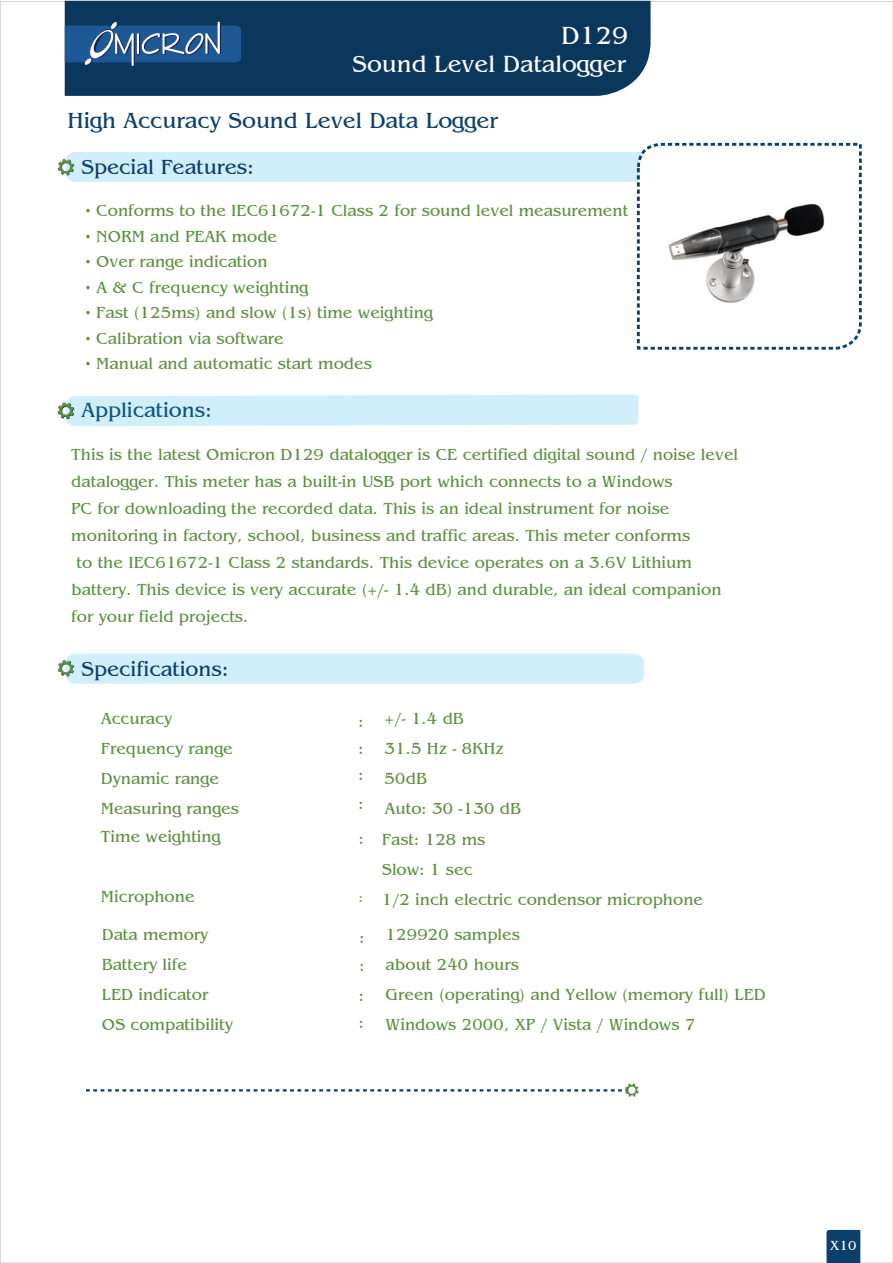
<style>
.page{position:relative;width:893px;height:1263px;background:#fff}
.page>*{position:absolute;margin:0;border:0;box-sizing:border-box;transform-origin:0 0}
.t1{font:25.5px "Bangkok Plain";color:#fff}
.t2{font:24px "Bangkok Plain";color:#fff}
.t3{font:22.5px "Bangkok Plain";color:#0c3f6c}
.t4{font:21px "Bangkok Plain";color:#0c3f6c}
.t5{font:21px "Bangkok Plain";color:#0f547f}
.t6{font:16.5px/30px "Bangkok Plain";color:#5b9140}
.t7{font:13.5px "Bangkok Plain";color:#fff}
</style>
<div class="page">
<div style="left:65px;top:1px;width:585px;height:95px;background:#0b375d"></div>
<svg style="left:826px;top:1230px;width:34px;height:32px"></svg>
<div style="left:58px;top:654px;width:585px;height:30px;background:#d1eefb"></div>
<div style="left:58px;top:152px;width:579px;height:30px;background:#d1eefb"></div>
<svg style="left:637px;top:143px;width:224px;height:207px"></svg>
<svg style="left:86px;top:1083px;width:552px;height:14px"></svg>
<svg style="left:65px;top:22px;width:176px;height:45px;background:#366394"></svg>
<div style="left:58px;top:395px;width:580px;height:31px;background:#d1eefb"></div>
<img style="left:667px;top:151px;width:158px;height:189px">
<h1 class="t1" style="left:561px;top:26px;width:69px">D129</h1>
<h2 class="t2" style="left:352px;top:54px;width:275px">Sound Level Datalogger</h2>
<h3 class="t3" style="left:67px;top:112px;width:432px">High Accuracy Sound Level Data Logger</h3>
<p class="t4" style="left:81px;top:159px;width:174px">Special Features:</p>
<p class="t6" style="left:85px;top:197px;width:544px">• Conforms to the IEC61672-1 Class 2 for sound level measurement</p>
<p class="t6" style="left:85px;top:223px;width:194px">• NORM and PEAK mode</p>
<p class="t6" style="left:85px;top:248px;width:184px">• Over range indication</p>
<p class="t6" style="left:85px;top:274px;width:225px">• A &amp; C frequency weighting</p>
<p class="t6" style="left:85px;top:299px;width:349px">• Fast (125ms) and slow (1s) time weighting</p>
<p class="t6" style="left:85px;top:325px;width:200px">• Calibration via software</p>
<p class="t6" style="left:85px;top:350px;width:288px">• Manual and automatic start modes</p>
<p class="t5" style="left:81px;top:402px;width:132px">Applications:</p>
<p class="t6" style="left:71px;top:441px;width:668px">This is the latest Omicron D129 datalogger is CE certified digital sound / noise level</p>
<p class="t6" style="left:71px;top:468px;width:603px">datalogger. This meter has a built-in USB port which connects to a Windows</p>
<p class="t6" style="left:71px;top:495px;width:599px">PC for downloading the recorded data. This is an ideal instrument for noise</p>
<p class="t6" style="left:71px;top:522px;width:620px">monitoring in factory, school, business and traffic areas. This meter conforms</p>
<p class="t6" style="left:77px;top:549px;width:617px">to the IEC61672-1 Class 2 standards. This device operates on a 3.6V Lithium</p>
<p class="t6" style="left:71px;top:576px;width:651px">battery. This device is very accurate (+/- 1.4 dB) and durable, an ideal companion</p>
<p class="t6" style="left:71px;top:603px;width:179px">for your field projects.</p>
<p class="t4" style="left:81px;top:660px;width:149px">Specifications:</p>
<p class="t6" style="left:384px;top:704px;width:120px">+/- 1.4 dB<br>31.5 Hz - 8KHz<br>50dB</p>
<p class="t6" style="left:101px;top:704px;width:73px">Accuracy</p>
<p class="t6" style="left:358px;top:707px;width:7px">:</p>
<p class="t6" style="left:101px;top:734px;width:140px">Frequency range<br>Dynamic range<br>Measuring ranges</p>
<p class="t6" style="left:358px;top:735px;width:7px">:</p>
<p class="t6" style="left:358px;top:761px;width:7px">:</p>
<p class="t6" style="left:358px;top:790px;width:7px">:</p>
<p class="t6" style="left:384px;top:794px;width:138px">Auto: 30 -130 dB</p>
<p class="t6" style="left:101px;top:823px;width:121px">Time weighting</p>
<p class="t6" style="left:359px;top:825px;width:7px">:</p>
<p class="t6" style="left:382px;top:826px;width:105px">Fast: 128 ms</p>
<p class="t6" style="left:382px;top:856px;width:92px">Slow: 1 sec</p>
<p class="t6" style="left:359px;top:886px;width:346px"><sup>:</sup> 1/2 inch electric condensor microphone</p>
<p class="t6" style="left:101px;top:883px;width:95px">Microphone</p>
<p class="t6" style="left:102px;top:921px;width:108px">Data memory</p>
<p class="t6" style="left:359px;top:924px;width:7px">:</p>
<p class="t6" style="left:102px;top:951px;width:133px">Battery life<br>LED indicator<br>OS compatibility</p>
<p class="t6" style="left:358px;top:951px;width:8px;line-height:30.5px">: :</p>
<p class="t6" style="left:358px;top:1009px;width:7px">:</p>
<p class="t6" style="left:385px;top:921px;width:381px">129920 samples<br>about 240 hours<br>Green (operating) and Yellow (memory full) LED<br>Windows 2000, XP / Vista / Windows 7</p>
<p class="t7" style="left:830px;top:1238px;width:28px">X10</p>
</div>
